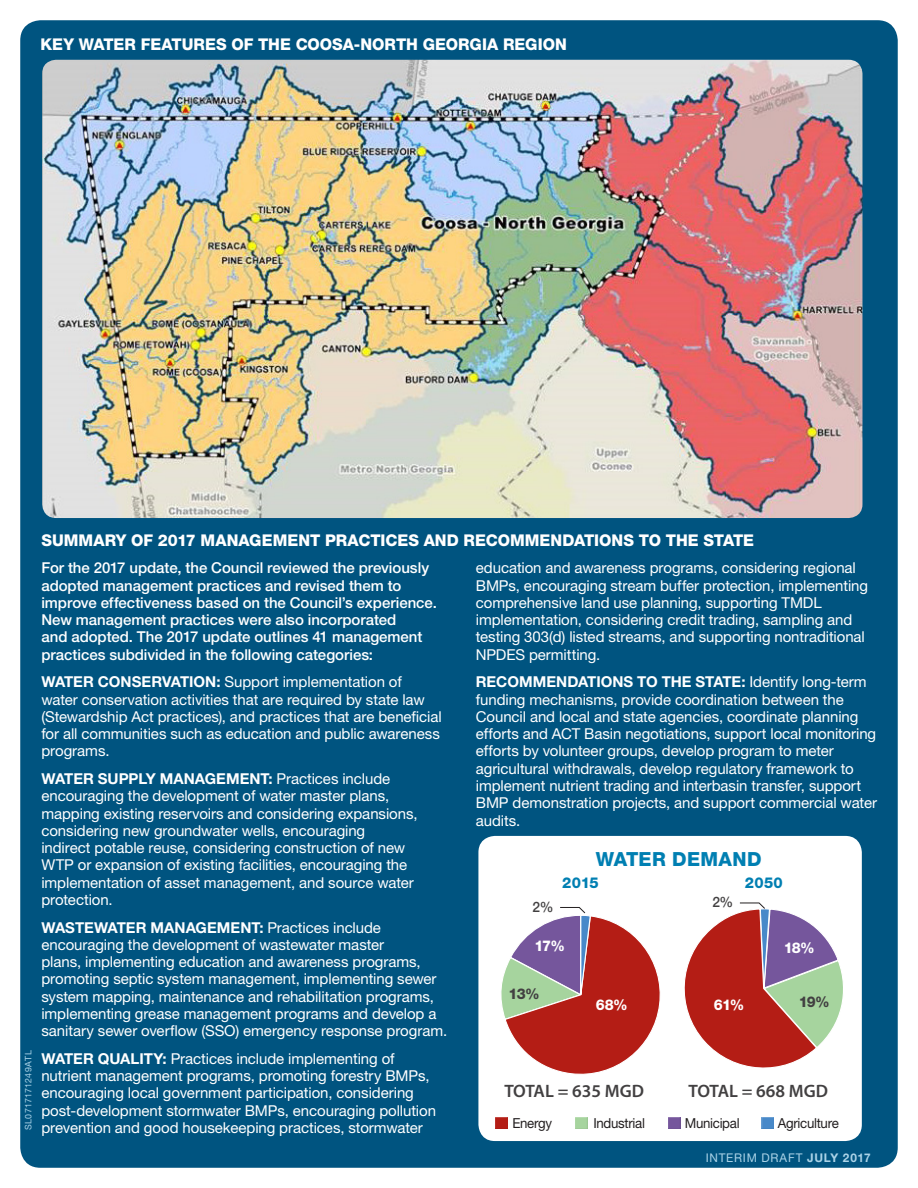
<style>
.page{position:relative;width:918px;height:1188px;background:#fff}
.page>*{position:absolute;margin:0;border:0;box-sizing:border-box;transform-origin:0 0}
.t1{font:800 19.5px "Helvetica Neue LT Std";letter-spacing:.02em;color:#007fb2}
.t2{font:600 18px "Myriad Pro";color:#424041}
.t3{font:800 16.2px "Helvetica Neue LT Std";color:#fff}
.Paragraph_Style_1{font:15px/17.2px "Helvetica Neue LT Std";letter-spacing:-.005em;color:#fff}
.Paragraph_Style_1-2{font:500 15px/17.2px "Helvetica Neue LT Std";letter-spacing:-.005em;color:#fff}
.t4{font:800 15px "Helvetica Neue LT Std";letter-spacing:.02em;color:#007fb2}
.t5{font:800 14.85px "Helvetica Neue LT Std";letter-spacing:-.055em;color:#fff;scale:.96 1}
.t6{font:800 14.85px "Helvetica Neue LT Std";color:#424041;scale:.96 1}
.t7{font:500 14.4px "Helvetica Neue LT Std";color:#424041;scale:.96 1}
.t8{font:13.8px "Helvetica Neue LT Std";letter-spacing:-.02em;color:#231f20;scale:.96 1}
.t9{font:12px "Helvetica Neue LT Std";letter-spacing:.065em;color:#acd4e8}
.t10{font:9px "Helvetica Neue LT Std";letter-spacing:.035em;color:#acd4e8}
.s1{font-weight:700}
</style>
<div class="page">
<div style="left:20px;top:20px;width:878px;height:1148px;background:#005480;border-radius:20px"></div>
<div style="left:478px;top:836px;width:384px;height:305px;background:#fff;border-radius:16px"></div>
<img style="left:42px;top:60px;width:821px;height:458px">
<div style="left:761px;top:1117px;width:15px;height:12px;background:#231f20;opacity:.25"></div>
<div style="left:495px;top:1117px;width:14px;height:12px;background:#b41d15"></div>
<div style="left:575px;top:1117px;width:14px;height:12px;background:#231f20;opacity:.25"></div>
<div style="left:668px;top:1117px;width:14px;height:12px;background:#75569c"></div>
<svg style="left:501px;top:907px;width:160px;height:168px"></svg>
<svg style="left:684px;top:902px;width:159px;height:166px"></svg>
<p class="t3" style="left:40px;top:34px;width:528px">KEY WATER FEATURES OF THE COOSA-NORTH GEORGIA REGION</p>
<p class="t10" style="left:23px;top:1130px;width:82px;rotate:-90deg">SL0717171249ATL</p>
<p class="t3" style="left:41px;top:530px;width:714px">SUMMARY OF 2017 MANAGEMENT PRACTICES AND RECOMMENDATIONS TO THE STATE</p>
<p class="Paragraph_Style_1-2" style="left:41px;top:559px;width:397px">For the 2017 update, the Council reviewed the previously adopted management practices and revised them to improve effectiveness based on the Council’s experience.<br>New management practices were also incorporated<br>and adopted. The 2017 update outlines 41 management practices subdivided in the following categories:</p>
<p class="Paragraph_Style_1" style="left:41px;top:673px;width:402px"><span class="s1">WATER CONSERVATION:</span> Support implementation of water conservation activities that are required by state law (Stewardship Act practices), and practices that are beneficial for all communities such as education and public awareness programs.</p>
<p class="Paragraph_Style_1" style="left:41px;top:770px;width:378px"><span class="s1">WATER SUPPLY MANAGEMENT:</span> Practices include encouraging the development of water master plans, mapping existing reservoirs and considering expansions, considering new groundwater wells, encouraging indirect potable reuse, considering construction of new WTP or expansion of existing facilities, encouraging the implementation of asset management, and source water protection.</p>
<p class="Paragraph_Style_1" style="left:41px;top:919px;width:407px"><span class="s1">WASTEWATER MANAGEMENT:</span> Practices include encouraging the development of wastewater master<br>plans, implementing education and awareness programs, promoting septic system management, implementing sewer system mapping, maintenance and rehabilitation programs, implementing grease management programs and develop a sanitary sewer overflow (SSO) emergency response program.</p>
<p class="Paragraph_Style_1" style="left:41px;top:1050px;width:396px"><span class="s1">WATER QUALITY:</span> Practices include implementing of nutrient management programs, promoting forestry BMPs, encouraging local government participation, considering post-development stormwater BMPs, encouraging pollution prevention and good housekeeping practices, stormwater</p>
<p class="Paragraph_Style_1" style="left:476px;top:559px;width:394px">education and awareness programs, considering regional BMPs, encouraging stream buffer protection, implementing comprehensive land use planning, supporting TMDL implementation, considering credit trading, sampling and testing 303(d) listed streams, and supporting nontraditional NPDES permitting.</p>
<p class="Paragraph_Style_1" style="left:476px;top:673px;width:403px"><span class="s1">RECOMMENDATIONS TO THE STATE:</span> Identify long-term funding mechanisms, provide coordination between the Council and local and state agencies, coordinate planning efforts and ACT Basin negotiations, support local monitoring efforts by volunteer groups, develop program to meter agricultural withdrawals, develop regulatory framework to implement nutrient trading and interbasin transfer, support BMP demonstration projects, and support commercial water audits.</p>
<p class="t1" style="left:596px;top:848px;width:167px">WATER DEMAND</p>
<p class="t4" style="left:562px;top:874px;width:38px">2015</p>
<p class="t4" style="left:745px;top:874px;width:39px">2050</p>
<p class="t7" style="left:712px;top:894px;width:23px">2%</p>
<p class="t7" style="left:533px;top:898px;width:23px">2%</p>
<p class="t5" style="left:534px;top:937px;width:33px">17%</p>
<p class="t6" style="left:509px;top:985px;width:34px">13%</p>
<p class="t5" style="left:784px;top:939px;width:34px">18%</p>
<p class="t6" style="left:799px;top:993px;width:34px">19%</p>
<p class="t5" style="left:596px;top:996px;width:35px">68%</p>
<p class="t5" style="left:714px;top:996px;width:33px">61%</p>
<p class="t2" style="left:504px;top:1079px;width:141px">TOTAL = 635 MGD</p>
<p class="t2" style="left:688px;top:1079px;width:141px">TOTAL = 668 MGD</p>
<p class="t8" style="left:512px;top:1115px;width:43px">Energy</p>
<p class="t8" style="left:593px;top:1115px;width:55px">Industrial</p>
<p class="t8" style="left:685px;top:1115px;width:59px">Municipal</p>
<p class="t8" style="left:778px;top:1115px;width:65px">Agriculture</p>
<p class="t9" style="left:706px;top:1151px;width:166px">INTERIM DRAFT <span class="s1">JULY 2017</span></p>
</div>
